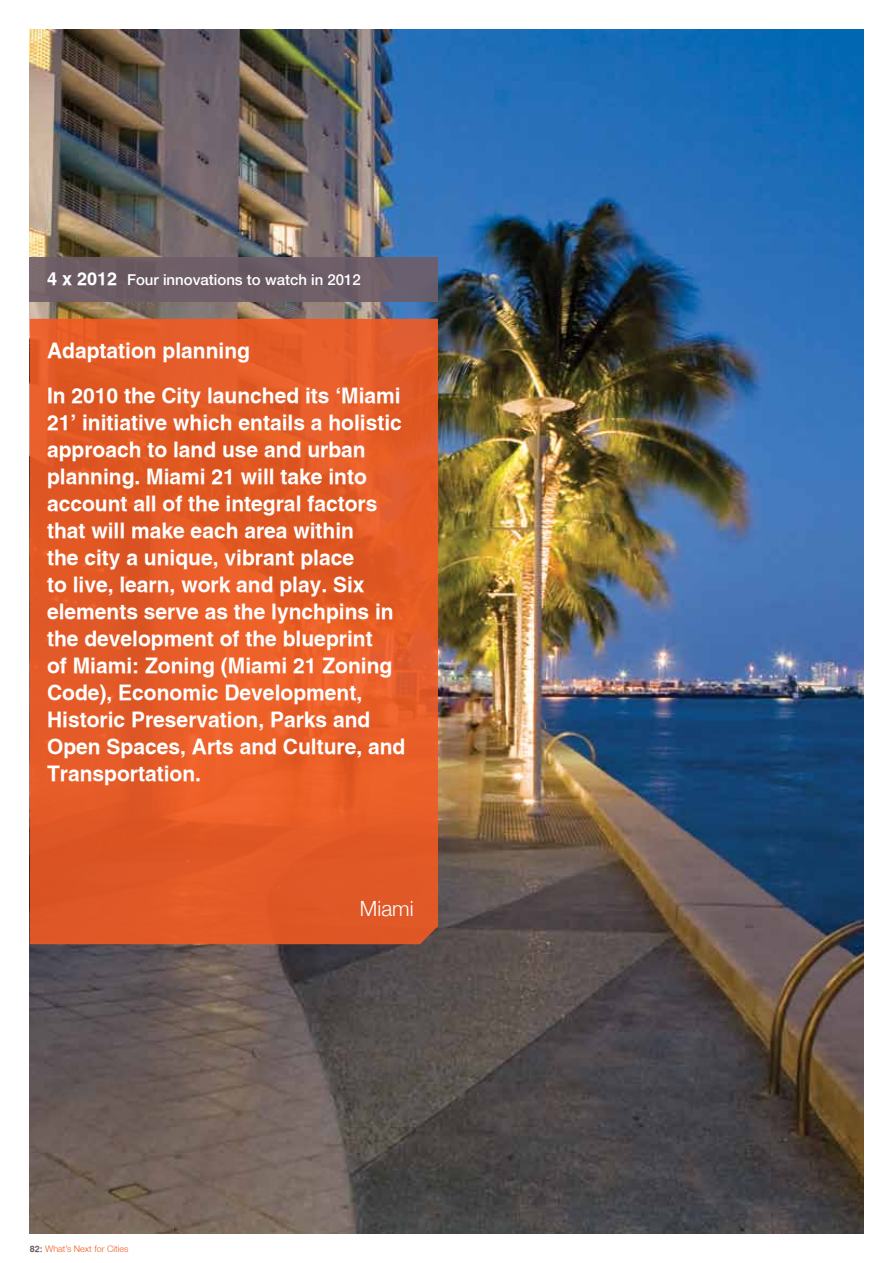
<style>
.page{position:relative;width:893px;height:1263px;background:#fff}
.page>*{position:absolute;margin:0;border:0;box-sizing:border-box;transform-origin:0 0}
.t1{font:700 21px/27px "Helv";color:#fff}
.t2{font:300 21px "Helvetica Neue LT";color:#fff}
.t3{font:500 15px "Helvetica Neue LT";color:#fff}
.t4{font:300 9px "Helvetica Neue LT";color:#f15a22}
.s1{font-family:"Helv";font-weight:700;font-size:18px}
.s2{font-family:"Helv";font-weight:700;color:#6e5d67}
</style>
<div class="page">
<img style="left:30px;top:30px;width:833px;height:1203px">
<svg style="left:30px;top:319px;width:408px;height:625px;background:#e35a26"></svg>
<div style="left:30px;top:257px;width:408px;height:45px;background:#6e5d67"></div>
<p class="t3" style="left:47px;top:271px;width:315px"><span class="s1">4 x 2012</span> Four innovations to watch in 2012</p>
<p class="t1" style="left:47px;top:327px;width:355px;line-height:45px">Adaptation planning<br>In 2010 the City launched its ‘Miami</p>
<p class="t1" style="left:47px;top:408px;width:360px">21’ initiative which entails a holistic approach to land use and urban planning. Miami 21 will take into account all of the integral factors that will make each area within<br>the city a unique, vibrant place<br>to live, learn, work and play. Six elements serve as the lynchpins in the development of the blueprint<br>of Miami: Zoning (Miami 21 Zoning<br>Code), Economic Development,<br>Historic Preservation, Parks and<br>Open Spaces, Arts and Culture, and<br>Transportation.</p>
<p class="t4" style="left:30px;top:1244px;width:100px"><span class="s2">82:</span> What’s Next for Cities</p>
<p class="t2" style="left:360px;top:895px;width:55px">Miami</p>
</div>
